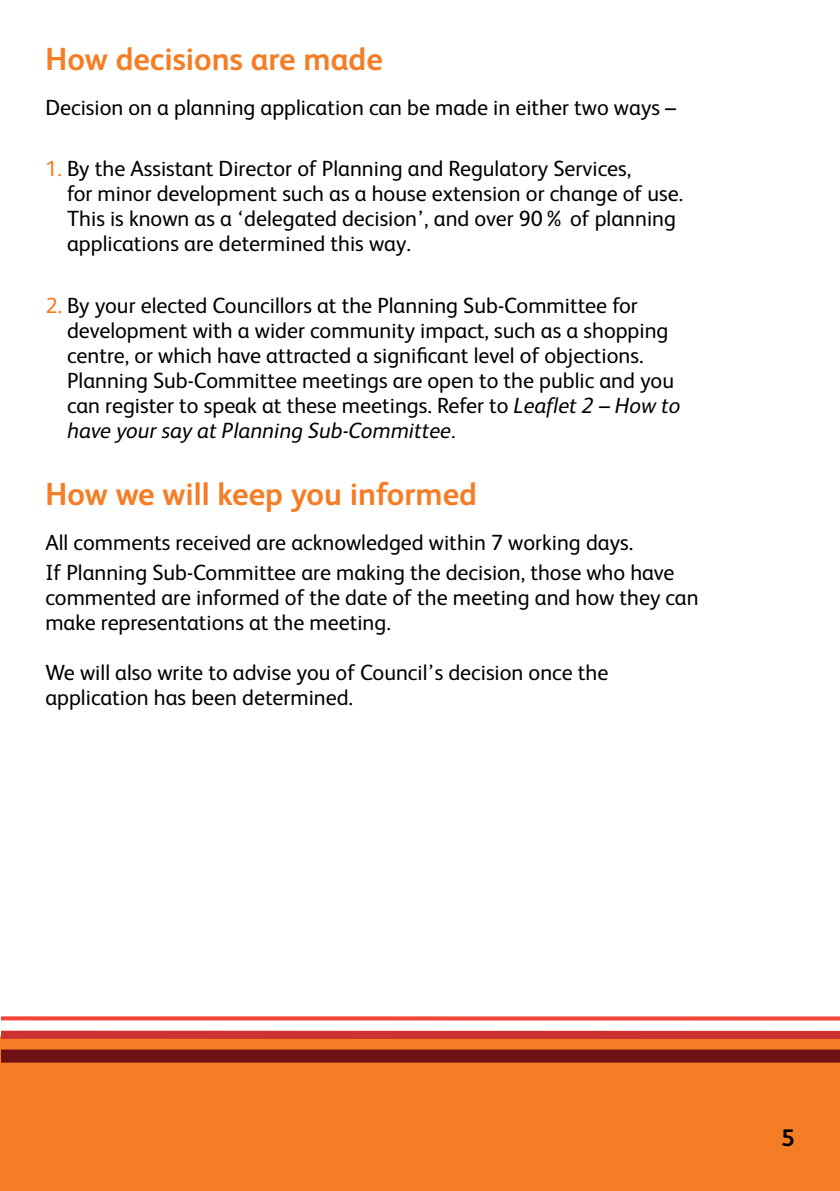
<style>
.page{position:relative;width:840px;height:1191px;background:#fff}
.page>*{position:absolute;margin:0;border:0;box-sizing:border-box;transform-origin:0 0}
.t1{font:700 32px "FS Albert";color:#f57d25}
.t2{font:700 24px "FS Albert";color:#000}
.t3{font:22px/25px "FS Albert";color:#000}
.s1{color:#f57d25}
.s2{font-style:italic}
</style>
<div class="page">
<div style="left:1px;top:1036px;width:838px;height:155px;background:#f57d25"></div>
<svg style="left:1px;top:1016px;width:838px;height:47px"></svg>
<h1 class="t1" style="left:45px;top:37px;width:339px">How decisions are made</h1>
<p class="t3" style="left:45px;top:94px;width:631px">Decision on a planning application can be made in either two ways –</p>
<p class="t3" style="left:67px;top:155px;width:617px;text-indent:-22px"><span class="s1">1.</span> By the Assistant Director of Planning and Regulatory Services,<br>for minor development such as a house extension or change of use.<br>This is known as a ‘delegated decision’, and over 90% of planning applications are determined this way.</p>
<p class="t3" style="left:67px;top:291px;width:614px;text-indent:-22px"><span class="s1">2.</span> By your elected Councillors at the Planning Sub-Committee for development with a wider community impact, such as a shopping centre, or which have attracted a significant level of objections.<br>Planning Sub-Committee meetings are open to the public and you can register to speak at these meetings. Refer to <span class="s2">Leaflet 2 – How to have your say at Planning Sub-Committee.</span></p>
<h1 class="t1" style="left:45px;top:472px;width:433px">How we will keep you informed</h1>
<p class="t3" style="left:45px;top:525px;width:630px;line-height:30.6px">All comments received are acknowledged within 7 working days.<br>If Planning Sub-Committee are making the decision, those who have</p>
<p class="t3" style="left:45px;top:584px;width:654px">commented are informed of the date of the meeting and how they can make representations at the meeting.</p>
<p class="t3" style="left:45px;top:659px;width:564px">We will also write to advise you of Council’s decision once the application has been determined.</p>
<p class="t2" style="left:780px;top:1121px;width:15px">5</p>
</div>
